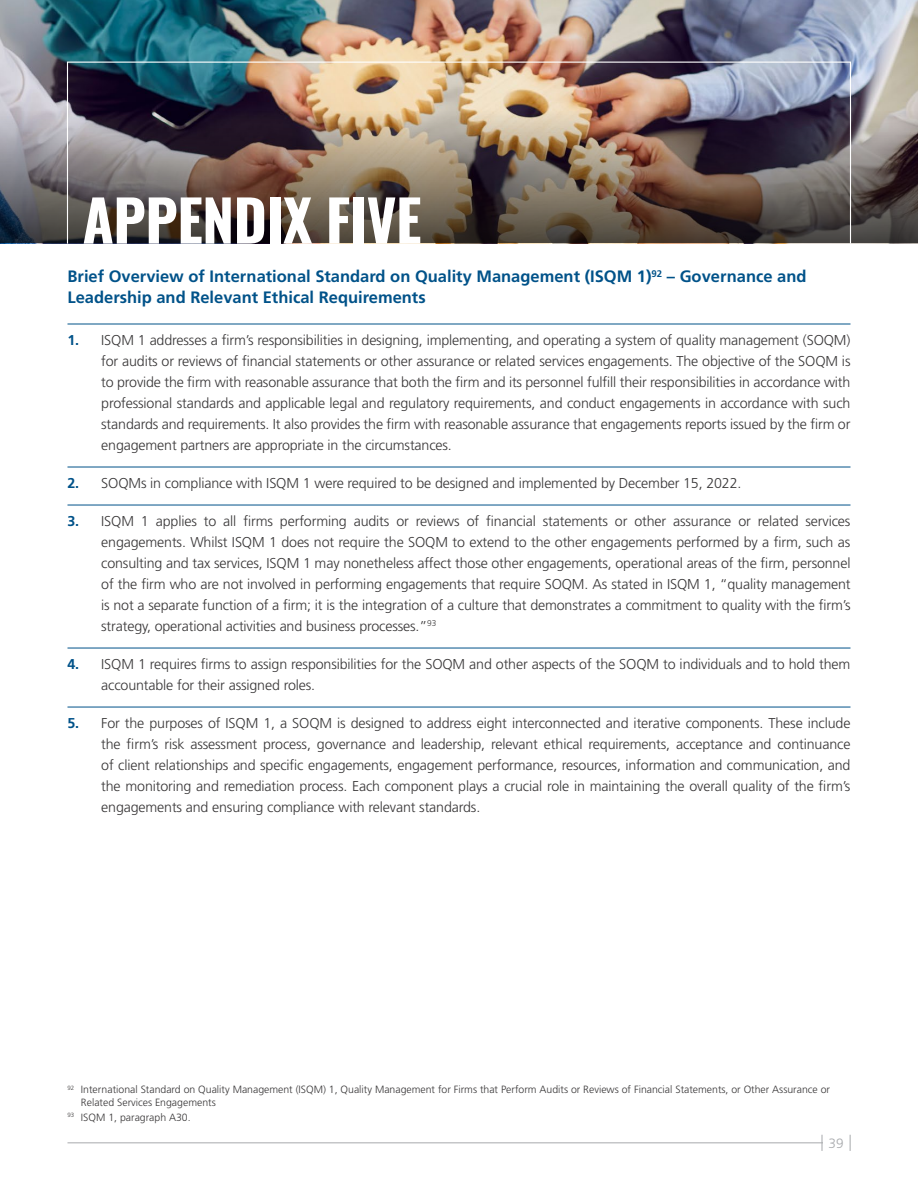
<style>
.page{position:relative;width:918px;height:1188px;background:#fff}
.page>*{position:absolute;margin:0;border:0;box-sizing:border-box;transform-origin:0 0}
.t1{font:700 57px "Oswald";letter-spacing:-.01em;color:#fff}
.t2{font:700 16.5px/21px "Frutiger LT Std";color:#005289}
.t3{font:300 14.25px/21px "Frutiger LT Std";letter-spacing:-.01em;color:#383637;text-align:justify}
.t4{font:300 13.5px "Frutiger LT Std";color:#a7a9ac}
.t5{font:300 10.5px/12.6px "Frutiger LT Std";color:#383637}
.s1{font-weight:700;color:#005289}
</style>
<div class="page">
<hr style="left:68px;top:1142px;width:778px;height:1px;background:#a7a9ac">
<div style="left:823px;top:1135px;width:27px;height:16px;background:#fff"></div>
<svg style="left:850px;top:1135px;width:1px;height:16px"></svg>
<svg style="left:822px;top:1135px;width:1px;height:16px"></svg>
<img style="left:0;top:0;width:918px;height:110px">
<img style="left:0;top:110px;width:918px;height:133px">
<hr style="left:68px;top:324px;width:782px;height:1px;background:#005289">
<hr style="left:68px;top:467px;width:782px;height:1px;background:#005289">
<hr style="left:68px;top:505px;width:782px;height:1px;background:#005289">
<hr style="left:68px;top:648px;width:782px;height:1px;background:#005289">
<hr style="left:68px;top:707px;width:782px;height:1px;background:#005289">
<div style="left:67px;top:62px;width:784px;height:182px;border:1px solid #fff"></div>
<h1 class="t1" style="left:82px;top:191px;width:340px">APPENDIX FIVE</h1>
<p class="t2" style="left:68px;top:266px;width:741px">Brief Overview of International Standard on Quality Management (ISQM 1)<sup>92</sup> – Governance and<br>Leadership and Relevant Ethical Requirements</p>
<p class="t3" style="left:101px;top:329px;width:751px;text-indent:-34px"><span class="s1">1.</span> ISQM 1 addresses a firm’s responsibilities in designing, implementing, and operating a system of quality management (SOQM) for audits or reviews of financial statements or other assurance or related services engagements. The objective of the SOQM is to provide the firm with reasonable assurance that both the firm and its personnel fulfill their responsibilities in accordance with professional standards and applicable legal and regulatory requirements, and conduct engagements in accordance with such standards and requirements. It also provides the firm with reasonable assurance that engagements reports issued by the firm or engagement partners are appropriate in the circumstances.</p>
<p class="t3" style="left:68px;top:472px;width:675px"><span class="s1">2.</span> SOQMs in compliance with ISQM 1 were required to be designed and implemented by December 15, 2022.</p>
<p class="t3" style="left:101px;top:510px;width:751px;text-indent:-34px"><span class="s1">3.</span> ISQM 1 applies to all firms performing audits or reviews of financial statements or other assurance or related services engagements. Whilst ISQM 1 does not require the SOQM to extend to the other engagements performed by a firm, such as consulting and tax services, ISQM 1 may nonetheless affect those other engagements, operational areas of the firm, personnel of the firm who are not involved in performing engagements that require SOQM. As stated in ISQM 1, “quality management is not a separate function of a firm; it is the integration of a culture that demonstrates a commitment to quality with the firm’s strategy, operational activities and business processes.”<sup>93</sup></p>
<p class="t3" style="left:101px;top:653px;width:751px;text-indent:-34px"><span class="s1">4.</span> ISQM 1 requires firms to assign responsibilities for the SOQM and other aspects of the SOQM to individuals and to hold them accountable for their assigned roles.</p>
<p class="t3" style="left:101px;top:712px;width:751px;text-indent:-34px"><span class="s1">5.</span> For the purposes of ISQM 1, a SOQM is designed to address eight interconnected and iterative components. These include the firm’s risk assessment process, governance and leadership, relevant ethical requirements, acceptance and continuance of client relationships and specific engagements, engagement performance, resources, information and communication, and the monitoring and remediation process. Each component plays a crucial role in maintaining the overall quality of the firm’s engagements and ensuring compliance with relevant standards.</p>
<p class="t5" style="left:81px;top:1084px;width:751px;text-indent:-13px"><sup>92</sup> International Standard on Quality Management (ISQM) 1, Quality Management for Firms that Perform Audits or Reviews of Financial Statements, or Other Assurance or<br>Related Services Engagements</p>
<p class="t5" style="left:68px;top:1111px;width:125px"><sup>93</sup> ISQM 1, paragraph A30.</p>
<p class="t4" style="left:829px;top:1136px;width:17px">39</p>
</div>
